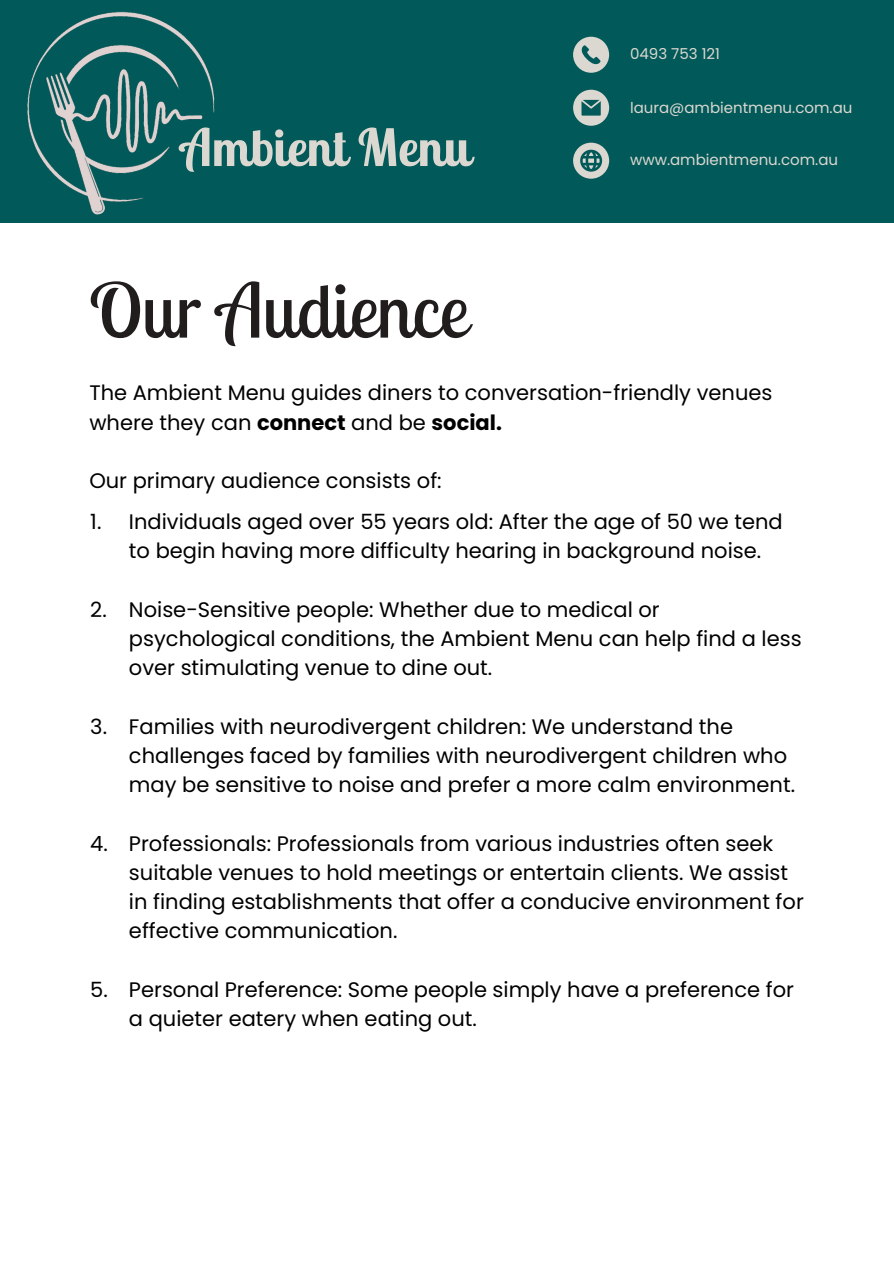
<style>
.page{position:relative;width:894px;height:1264px;background:#fff}
.page>*{position:absolute;margin:0;border:0;box-sizing:border-box;transform-origin:0 0}
.t1{font:75px "Lobster Two";color:#211d1d}
.t2{font:700 51.3px "Lobster Two";color:#dad8d0}
.t3{font:21px/29.2px "Poppins";color:#000}
.t4{font:15px "Poppins";color:#dad8d0}
.s1{font-weight:700}
</style>
<div class="page">
<div style="left:0;top:0;width:893px;height:1263px;background:#025959"></div>
<div style="left:0;top:223px;width:893px;height:1040px;background:#fff"></div>
<img style="left:27px;top:11px;width:188px;height:204px">
<svg style="left:573px;top:37px;width:36px;height:36px"></svg>
<svg style="left:573px;top:90px;width:36px;height:36px"></svg>
<svg style="left:573px;top:143px;width:36px;height:36px"></svg>
<p class="t2" style="left:181px;top:115px;width:290px">Ambient Menu</p>
<h3 class="t4" style="left:630px;top:43px;width:91px">0493 753 121</h3>
<h1 class="t4" style="left:630px;top:98px;width:224px">laura@ambientmenu.com.au</h1>
<p class="t4" style="left:630px;top:149px;width:209px">www.ambientmenu.com.au</p>
<p class="t1" style="left:89px;top:262px;width:379px">Our Audience</p>
<p class="t3" style="left:89px;top:378px;width:684px">The Ambient Menu guides diners to conversation-friendly venues where they can <span class="s1">connect</span> and be <span class="s1">social.</span></p>
<p class="t3" style="left:89px;top:466px;width:354px">Our primary audience consists of:</p>
<p class="t3" style="left:129px;top:507px;width:655px">Individuals aged over 55 years old: After the age of 50 we tend to begin having more difficulty hearing in background noise.</p>
<p class="t3" style="left:129px;top:594px;width:674px">Noise-Sensitive people: Whether due to medical or psychological conditions, the Ambient Menu can help find a less over stimulating venue to dine out.</p>
<h2 class="t3" style="left:129px;top:711px;width:667px">Families with neurodivergent children: We understand the challenges faced by families with neurodivergent children who may be sensitive to noise and prefer a more calm environment.</h2>
<h3 class="t3" style="left:129px;top:828px;width:676px">Professionals: Professionals from various industries often seek suitable venues to hold meetings or entertain clients. We assist in finding establishments that offer a conducive environment for effective communication.</h3>
<h3 class="t3" style="left:90px;top:507px;width:13px">1.</h3>
<h3 class="t3" style="left:90px;top:594px;width:18px">2.</h3>
<h3 class="t3" style="left:90px;top:711px;width:18px">3.</h3>
<h3 class="t3" style="left:90px;top:828px;width:19px">4.</h3>
<h3 class="t3" style="left:90px;top:975px;width:19px">5.</h3>
<h3 class="t3" style="left:129px;top:975px;width:666px">Personal Preference: Some people simply have a preference for a quieter eatery when eating out.</h3>
</div>
